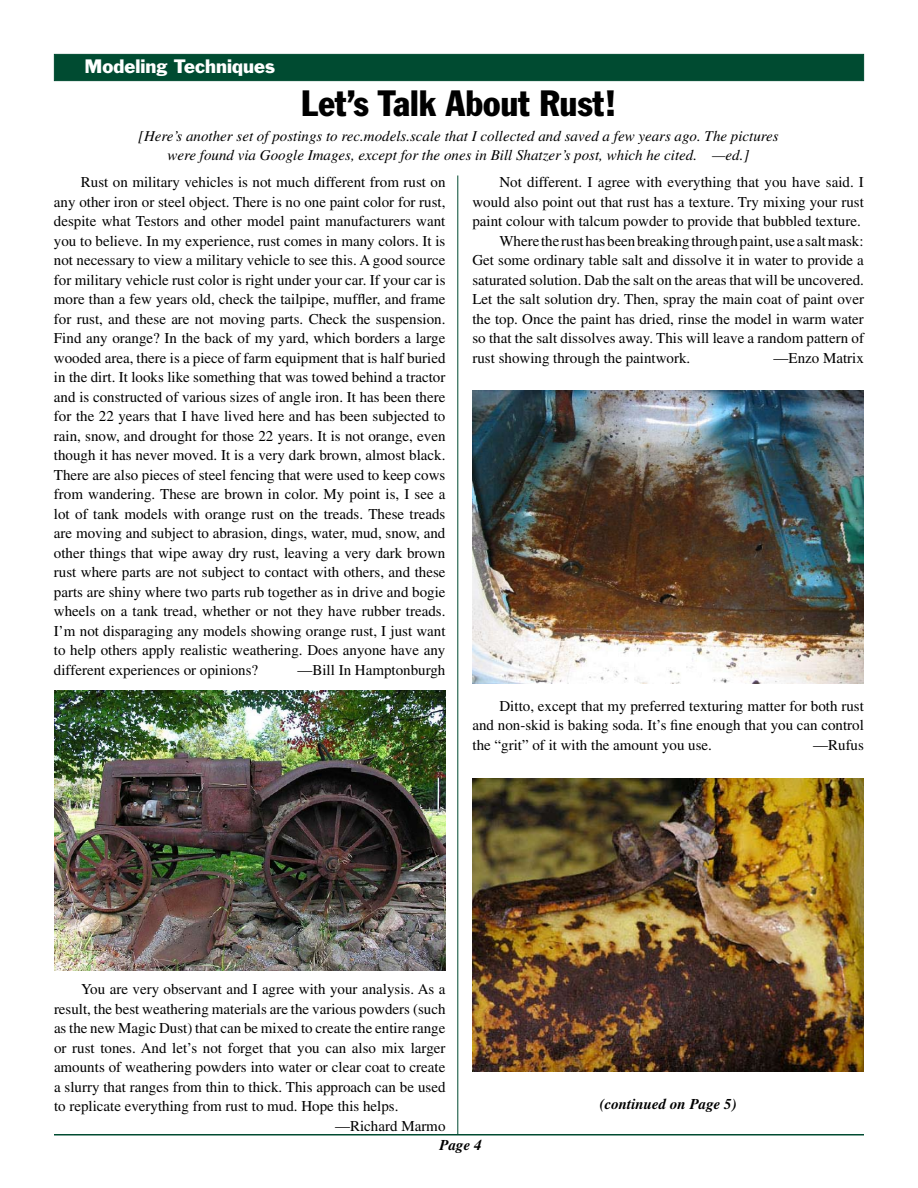
<style>
.page{position:relative;width:918px;height:1188px;background:#fff}
.page>*{position:absolute;margin:0;border:0;box-sizing:border-box;transform-origin:0 0}
.t1{font:condensed 36px "Franklin Gothic";color:#000}
.t2{font:18px "Franklin Gothic";color:#fff}
.t3{font:15px/19.5px "Times";color:#000;text-align:justify}
.t4{font:italic 15px/19.5px "Times";color:#000;text-align:center}
.t5{font:italic 700 15px "Times";color:#000}
</style>
<div class="page">
<hr style="left:54px;top:1134px;width:810px;height:2px;background:#004b31">
<div style="left:54px;top:54px;width:810px;height:27px;background:#004b31;border:1px solid #004b31"></div>
<img style="left:54px;top:690px;width:392px;height:281px">
<img style="left:472px;top:778px;width:392px;height:293px">
<img style="left:472px;top:390px;width:392px;height:294px">
<hr style="left:458px;top:176px;width:1px;height:958px;background:#004b31">
<p class="t2" style="left:85px;top:55px;width:192px">Modeling Techniques</p>
<h1 class="t1" style="left:301px;top:82px;width:317px">Let’s Talk About Rust!</h1>
<p class="t4" style="left:138px;top:126px;width:642px">[Here’s another set of postings to rec.models.scale that I collected and saved a few years ago. The pictures were found via Google Images, except for the ones in Bill Shatzer’s post, which he cited. —ed.]</p>
<p class="t3" style="left:54px;top:172px;width:393px;text-indent:27px">Rust on military vehicles is not much different from rust on any other iron or steel object. There is no one paint color for rust, despite what Testors and other model paint manufacturers want you to believe. In my experience, rust comes in many colors. It is not necessary to view a military vehicle to see this. A good source for military vehicle rust color is right under your car. If your car is more than a few years old, check the tailpipe, muffler, and frame for rust, and these are not moving parts. Check the suspension.<br>Find any orange? In the back of my yard, which borders a large wooded area, there is a piece of farm equipment that is half buried in the dirt. It looks like something that was towed behind a tractor and is constructed of various sizes of angle iron. It has been there for the 22 years that I have lived here and has been subjected to rain, snow, and drought for those 22 years. It is not orange, even though it has never moved. It is a very dark brown, almost black.<br>There are also pieces of steel fencing that were used to keep cows from wandering. These are brown in color. My point is, I see a lot of tank models with orange rust on the treads. These treads are moving and subject to abrasion, dings, water, mud, snow, and other things that wipe away dry rust, leaving a very dark brown rust where parts are not subject to contact with others, and these parts are shiny where two parts rub together as in drive and bogie wheels on a tank tread, whether or not they have rubber treads.<br>I’m not disparaging any models showing orange rust, I just want to help others apply realistic weathering. Does anyone have any different experiences or opinions?</p>
<p class="t3" style="left:499px;top:172px;width:366px">Not different. I agree with everything that you have said. I</p>
<p class="t3" style="left:472px;top:192px;width:393px">would also point out that rust has a texture. Try mixing your rust</p>
<p class="t3" style="left:472px;top:211px;width:390px">paint colour with talcum powder to provide that bubbled texture.</p>
<p class="t3" style="left:499px;top:231px;width:366px">Where the rust has been breaking through paint, use a salt mask:</p>
<p class="t3" style="left:472px;top:250px;width:393px">Get some ordinary table salt and dissolve it in water to provide a</p>
<p class="t3" style="left:472px;top:270px;width:393px">saturated solution. Dab the salt on the areas that will be uncovered.</p>
<p class="t3" style="left:472px;top:289px;width:393px">Let the salt solution dry. Then, spray the main coat of paint over</p>
<p class="t3" style="left:472px;top:309px;width:393px">the top. Once the paint has dried, rinse the model in warm water</p>
<p class="t3" style="left:472px;top:328px;width:393px">so that the salt dissolves away. This will leave a random pattern of</p>
<p class="t3" style="left:472px;top:348px;width:219px">rust showing through the paintwork.</p>
<p class="t3" style="left:774px;top:348px;width:92px">—Enzo Matrix</p>
<p class="t3" style="left:297px;top:660px;width:150px">—Bill In Hamptonburgh</p>
<p class="t3" style="left:473px;top:696px;width:393px;text-indent:27px">Ditto, except that my preferred texturing matter for both rust and non-skid is baking soda. It’s fine enough that you can control the “grit” of it with the amount you use.</p>
<p class="t3" style="left:813px;top:735px;width:52px">—Rufus</p>
<p class="t3" style="left:81px;top:979px;width:366px">You are very observant and I agree with your analysis. As a</p>
<p class="t3" style="left:54px;top:999px;width:393px">result, the best weathering materials are the various powders (such</p>
<p class="t3" style="left:54px;top:1018px;width:393px">as the new Magic Dust) that can be mixed to create the entire range</p>
<p class="t3" style="left:54px;top:1038px;width:393px">or rust tones. And let’s not forget that you can also mix larger</p>
<p class="t3" style="left:54px;top:1057px;width:393px">amounts of weathering powders into water or clear coat to create</p>
<p class="t3" style="left:54px;top:1077px;width:393px">a slurry that ranges from thin to thick. This approach can be used</p>
<p class="t3" style="left:54px;top:1096px;width:346px">to replicate everything from rust to mud. Hope this helps.</p>
<p class="t3" style="left:335px;top:1116px;width:112px">—Richard Marmo</p>
<p class="t5" style="left:600px;top:1095px;width:139px">(continued on Page 5)</p>
<p class="t5" style="left:440px;top:1136px;width:44px">Page 4</p>
</div>
